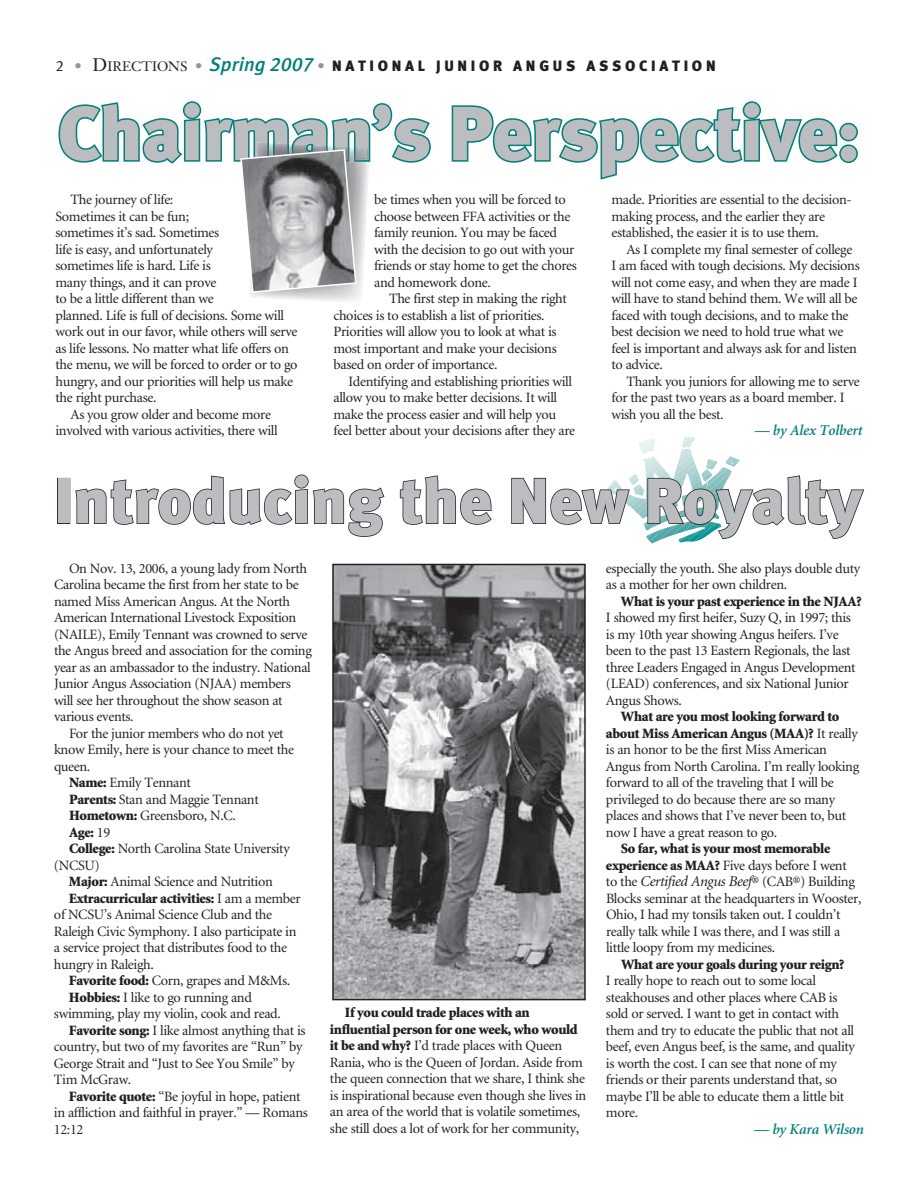
<style>
.page{position:relative;width:918px;height:1188px;background:#fff}
.page>*{position:absolute;margin:0;border:0;box-sizing:border-box;transform-origin:0 0}
.t1{font:900 76.5px "Meta";letter-spacing:-.01em;color:#bbbdc0}
.t2{font:63.9px "Meta Black LF";color:#bbbdc0}
.t3{font:900 15px "Meta";letter-spacing:.25em;color:#231f20}
.t4{font:italic 600 15px "Minion";letter-spacing:-.01em;color:#007e7a}
.t5{font:14.25px/16.5px "Minion";letter-spacing:-.025em;color:#231f20}
.t6{font:900 14.25px "Minion";letter-spacing:-.025em;color:#231f20}
.s1{font-family:"Meta Normal LF";font-weight:400}
.s2{font-family:"Meta Medium LF";font-weight:400;color:#939598}
.s3{font-family:"Janson Text";font-weight:400;font-size:18px}
.s4{font-family:"Janson Text";font-weight:400;font-size:13.5px}
.s5{font-family:"Meta Medium LF";font-weight:400;font-style:italic;font-size:19.5px;color:#007e7a}
.s6{font-weight:900}
.s7{font-weight:400}
.s8{font-style:italic;font-size:15px}
</style>
<div class="page">
<svg style="left:639px;top:436px;width:101px;height:38px"></svg>
<div style="left:743px;top:101px;width:18px;height:18px;border:3px solid #007e7a;border-radius:50%"></div>
<svg style="left:451px;top:104px;width:389px;height:76px"></svg>
<div style="left:839px;top:123px;width:19px;height:18px;border:3px solid #007e7a;border-radius:50%"></div>
<div style="left:839px;top:144px;width:19px;height:19px;border:3px solid #007e7a;border-radius:50%"></div>
<svg style="left:58px;top:101px;width:373px;height:193px"></svg>
<svg style="left:57px;top:474px;width:808px;height:70px"></svg>
<img style="left:335px;top:567px;width:248px;height:430px">
<div style="left:332px;top:564px;width:254px;height:436px;border:2px solid #231f20"></div>
<p class="t3" style="left:56px;top:60px;width:662px"><span class="s1">2</span> <span class="s2">•</span> <span class="s3">D</span><span class="s4">IRECTIONS</span> <span class="s2">•</span> <span class="s5">Spring 2007</span><span class="s2">•</span> NATIONAL JUNIOR ANGUS ASSOCIATION</p>
<h1 class="t1" style="left:58px;top:107px;width:804px">Chairman’s Perspective:</h1>
<p class="t5" style="left:71px;top:193px;width:104px">The journey of life:</p>
<p class="t5" style="left:56px;top:209px;width:135px">Sometimes it can be fun;</p>
<p class="t5" style="left:56px;top:226px;width:165px">sometimes it’s sad. Sometimes</p>
<p class="t5" style="left:56px;top:242px;width:159px">life is easy, and unfortunately</p>
<p class="t5" style="left:56px;top:259px;width:157px">sometimes life is hard. Life is</p>
<p class="t5" style="left:56px;top:275px;width:162px">many things, and it can prove</p>
<p class="t5" style="left:56px;top:292px;width:160px">to be a little different than we</p>
<p class="t5" style="left:56px;top:308px;width:230px">planned. Life is full of decisions. Some will</p>
<p class="t5" style="left:56px;top:325px;width:243px">work out in our favor, while others will serve</p>
<p class="t5" style="left:56px;top:341px;width:235px">as life lessons. No matter what life offers on</p>
<p class="t5" style="left:56px;top:358px;width:244px">the menu, we will be forced to order or to go</p>
<p class="t5" style="left:56px;top:374px;width:239px">hungry, and our priorities will help us make</p>
<p class="t5" style="left:56px;top:391px;width:102px">the right purchase.</p>
<p class="t5" style="left:71px;top:407px;width:202px">As you grow older and become more</p>
<p class="t5" style="left:56px;top:424px;width:224px">involved with various activities, there will</p>
<p class="t5" style="left:374px;top:193px;width:204px">be times when you will be forced to choose between FFA activities or the family reunion. You may be faced with the decision to go out with your friends or stay home to get the chores and homework done.</p>
<p class="t5" style="left:334px;top:292px;width:235px;text-indent:56px">The first step in making the right choices is to establish a list of priorities.<br>Priorities will allow you to look at what is most important and make your decisions based on order of importance.</p>
<p class="t5" style="left:334px;top:374px;width:243px;text-indent:15px">Identifying and establishing priorities will allow you to make better decisions. It will make the process easier and will help you feel better about your decisions after they are</p>
<p class="t5" style="left:611px;top:193px;width:242px">made. Priorities are essential to the decision&shy;making process, and the earlier they are established, the easier it is to use them.</p>
<p class="t5" style="left:611px;top:242px;width:250px;text-indent:15px">As I complete my final semester of college I am faced with tough decisions. My decisions will not come easy, and when they are made I will have to stand behind them. We will all be faced with tough decisions, and to make the best decision we need to hold true what we feel is important and always ask for and listen to advice.</p>
<p class="t5" style="left:611px;top:374px;width:250px;text-indent:15px">Thank you juniors for allowing me to serve for the past two years as a board member. I wish you all the best.</p>
<p class="t4" style="left:755px;top:425px;width:109px">— by Alex Tolbert</p>
<h2 class="t2" style="left:54px;top:476px;width:810px">Introducing the New Royalty</h2>
<p class="t5" style="left:69px;top:561px;width:240px">On Nov. 13, 2006, a young lady from North</p>
<p class="t5" style="left:54px;top:577px;width:246px">Carolina became the first from her state to be</p>
<p class="t5" style="left:54px;top:594px;width:238px">named Miss American Angus. At the North</p>
<p class="t5" style="left:54px;top:610px;width:244px">American International Livestock Exposition</p>
<p class="t5" style="left:54px;top:627px;width:255px">(NAILE), Emily Tennant was crowned to serve</p>
<p class="t5" style="left:54px;top:643px;width:259px">the Angus breed and association for the coming</p>
<p class="t5" style="left:54px;top:660px;width:258px">year as an ambassador to the industry. National</p>
<p class="t5" style="left:54px;top:676px;width:238px">Junior Angus Association (NJAA) members</p>
<p class="t5" style="left:54px;top:693px;width:230px">will see her throughout the show season at</p>
<p class="t5" style="left:54px;top:709px;width:81px">various events.</p>
<p class="t5" style="left:69px;top:726px;width:216px">For the junior members who do not yet</p>
<p class="t5" style="left:54px;top:742px;width:242px">know Emily, here is your chance to meet the</p>
<p class="t5" style="left:54px;top:759px;width:38px">queen.</p>
<p class="t5" style="left:69px;top:775px;width:123px"><span class="s6">Name:</span> Emily Tennant</p>
<p class="t5" style="left:69px;top:792px;width:191px"><span class="s6">Parents:</span> Stan and Maggie Tennant</p>
<p class="t5" style="left:69px;top:808px;width:168px"><span class="s6">Hometown:</span> Greensboro, N.C.</p>
<p class="t6" style="left:69px;top:826px;width:43px">Age: <span class="s7">19</span></p>
<p class="t5" style="left:69px;top:841px;width:222px"><span class="s6">College:</span> North Carolina State University</p>
<p class="t5" style="left:54px;top:858px;width:47px">(NCSU)</p>
<p class="t5" style="left:69px;top:874px;width:205px"><span class="s6">Major:</span> Animal Science and Nutrition</p>
<p class="t6" style="left:69px;top:892px;width:233px">Extracurricular activities: <span class="s7">I am a member</span></p>
<p class="t5" style="left:54px;top:907px;width:220px">of NCSU’s Animal Science Club and the</p>
<p class="t5" style="left:54px;top:924px;width:244px">Raleigh Civic Symphony. I also participate in</p>
<p class="t5" style="left:54px;top:940px;width:235px">a service project that distributes food to the</p>
<p class="t5" style="left:54px;top:957px;width:101px">hungry in Raleigh.</p>
<p class="t5" style="left:69px;top:973px;width:223px"><span class="s6">Favorite food:</span> Corn, grapes and M&amp;Ms.</p>
<p class="t5" style="left:69px;top:990px;width:184px"><span class="s6">Hobbies:</span> I like to go running and</p>
<p class="t5" style="left:54px;top:1006px;width:228px">swimming, play my violin, cook and read.</p>
<p class="t5" style="left:69px;top:1023px;width:238px"><span class="s6">Favorite song:</span> I like almost anything that is</p>
<p class="t5" style="left:54px;top:1039px;width:250px">country, but two of my favorites are “Run” by</p>
<p class="t5" style="left:54px;top:1056px;width:242px">George Strait and “Just to See You Smile” by</p>
<p class="t5" style="left:54px;top:1072px;width:79px">Tim McGraw.</p>
<p class="t5" style="left:69px;top:1089px;width:233px"><span class="s6">Favorite quote:</span> “Be joyful in hope, patient</p>
<p class="t5" style="left:54px;top:1105px;width:255px">in affliction and faithful in prayer.” — Romans</p>
<p class="t5" style="left:54px;top:1122px;width:31px">12:12</p>
<p class="t5" style="left:330px;top:1006px;width:258px;text-indent:15px"><span class="s6">If you could trade places with an influential person for one week, who would it be and why?</span> I’d trade places with Queen Rania, who is the Queen of Jordan. Aside from the queen connection that we share, I think she is inspirational because even though she lives in an area of the world that is volatile sometimes, she still does a lot of work for her community,</p>
<p class="t5" style="left:606px;top:561px;width:256px">especially the youth. She also plays double duty as a mother for her own children.</p>
<p class="t6" style="left:621px;top:595px;width:242px">What is your past experience in the NJAA?</p>
<p class="t5" style="left:606px;top:610px;width:251px">I showed my first heifer, Suzy Q, in 1997; this is my 10th year showing Angus heifers. I’ve been to the past 13 Eastern Regionals, the last three Leaders Engaged in Angus Development (LEAD) conferences, and six National Junior Angus Shows.</p>
<p class="t5" style="left:606px;top:709px;width:255px;text-indent:15px"><span class="s6">What are you most looking forward to about Miss American Angus (MAA)?</span> It really is an honor to be the first Miss American Angus from North Carolina. I’m really looking forward to all of the traveling that I will be privileged to do because there are so many places and shows that I’ve never been to, but now I have a great reason to go.</p>
<p class="t5" style="left:606px;top:841px;width:257px;text-indent:15px"><span class="s6">So far, what is your most memorable experience as MAA?</span> Five days before I went to the <span class="s8">Certified Angus Beef</span>® (CAB®) Building Blocks seminar at the headquarters in Wooster, Ohio, I had my tonsils taken out. I couldn’t really talk while I was there, and I was still a little loopy from my medicines.</p>
<p class="t6" style="left:621px;top:958px;width:225px">What are your goals during your reign?</p>
<p class="t5" style="left:606px;top:973px;width:250px">I really hope to reach out to some local steakhouses and other places where CAB is sold or served. I want to get in contact with them and try to educate the public that not all beef, even Angus beef, is the same, and quality is worth the cost. I can see that none of my friends or their parents understand that, so maybe I’ll be able to educate them a little bit more.</p>
<p class="t4" style="left:754px;top:1123px;width:111px">— by Kara Wilson</p>
</div>
